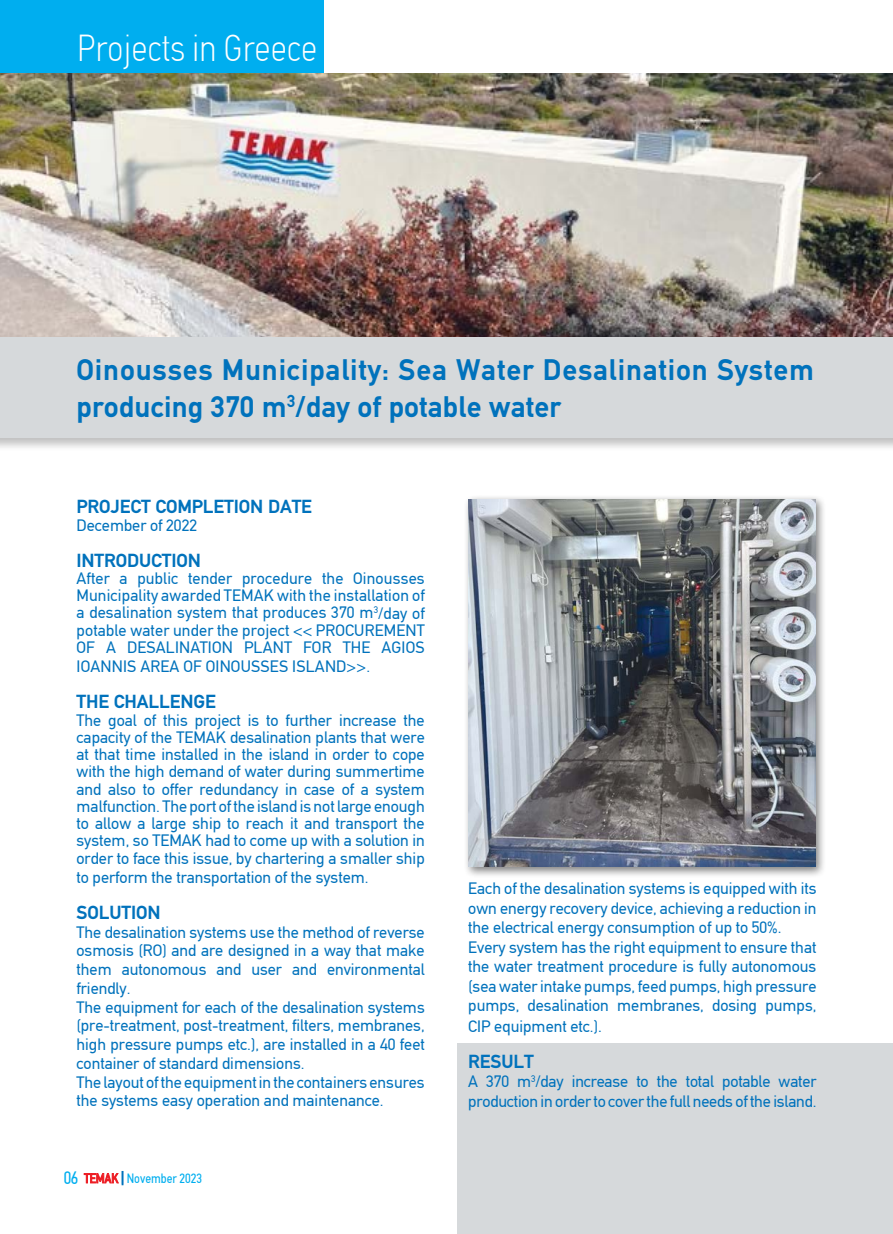
<style>
.page{position:relative;width:893px;height:1234px;background:#fff}
.page>*{position:absolute;margin:0;border:0;box-sizing:border-box;transform-origin:0 0}
.t1{font:100 condensed 37.5px "PF Din Text";color:#fff}
.t2{font:700 30px/37.5px "PF Din Text";letter-spacing:.025em;color:#0072bc}
.t3{font:700 19.05px "PF Din Text";letter-spacing:-.005em;color:#0072bc}
.t4{font:16.5px/17.2px "PF Din Text";color:#0072bc}
.t5{font:13.5px "PF Din Text Condensed";color:#00aeef}
.s1{font-size:18px}
.s2{color:#ed1d24}
.s3{color:#0072bc}
</style>
<div class="page">
<svg style="left:84px;top:1171px;width:39px;height:13px"></svg>
<div style="left:0;top:0;width:324px;height:73px;background:#00aeef"></div>
<div style="left:0;top:146px;width:893px;height:306px;background:#000;opacity:.25"></div>
<div style="left:0;top:148px;width:893px;height:289px;background:#d6d9db"></div>
<div style="left:457px;top:1043px;width:436px;height:190px;background:#d6d9db"></div>
<img style="left:0;top:73px;width:893px;height:264px">
<div style="left:463px;top:494px;width:364px;height:384px;background:#000;opacity:.5"></div>
<img style="left:469px;top:499px;width:347px;height:367px">
<h1 class="t1" style="left:77px;top:27px;width:241px">Projects in Greece</h1>
<h2 class="t2" style="left:77px;top:351px;width:739px">Oinousses Municipality: Sea Water Desalination System producing 370 m<sup>3</sup>/day of potable water</h2>
<p class="t3" style="left:77px;top:495px;width:237px">PROJECT COMPLETION DATE</p>
<p class="t4" style="left:77px;top:516px;width:122px">December of 2022</p>
<p class="t3" style="left:77px;top:549px;width:126px">INTRODUCTION</p>
<p class="t4" style="left:77px;top:569px;width:350px;text-align:justify">After a public tender procedure the Oinousses Municipality awarded TEMAK with the installation of a desalination system that produces 370 m<sup>3</sup>/day of potable water under the project &lt;&lt; PROCUREMENT OF A DESALINATION PLANT FOR THE AGIOS</p>
<p class="t4" style="left:77px;top:658px;width:295px">IOANNIS AREA OF OINOUSSES ISLAND&gt;&gt;.</p>
<p class="t3" style="left:77px;top:690px;width:141px">THE CHALLENGE</p>
<p class="t4" style="left:77px;top:711px;width:350px;text-align:justify">The goal of this project is to further increase the capacity of the TEMAK desalination plants that were at that time installed in the island in order to cope with the high demand of water during summertime and also to offer redundancy in case of a system malfunction. The port of the island is not large enough to allow a large ship to reach it and transport the system, so TEMAK had to come up with a solution in order to face this issue, by chartering a smaller ship</p>
<p class="t4" style="left:77px;top:868px;width:294px">to perform the transportation of the system.</p>
<p class="t3" style="left:77px;top:901px;width:86px">SOLUTION</p>
<p class="t4" style="left:77px;top:922px;width:350px;line-height:18.8px">The desalination systems use the method of reverse osmosis (RO) and are designed in a way that make them autonomous and user and environmental friendly.<br>The equipment for each of the desalination systems (pre-treatment, post-treatment, filters, membranes, high pressure pumps etc.), are installed in a 40 feet container of standard dimensions.<br>The layout of the equipment in the containers ensures the systems easy operation and maintenance.</p>
<p class="t5" style="left:64px;top:1170px;width:140px"><span class="s1">06</span> <span class="s2">TEMAK</span> <span class="s3">|</span> November 2023</p>
<p class="t4" style="left:468px;top:878px;width:350px;line-height:19.6px">Each of the desalination systems is equipped with its own energy recovery device, achieving a reduction in the electrical energy consumption of up to 50%.<br>Every system has the right equipment to ensure that the water treatment procedure is fully autonomous (sea water intake pumps, feed pumps, high pressure pumps, desalination membranes, dosing pumps, CIP equipment etc.).</p>
<p class="t3" style="left:468px;top:1049px;width:67px">RESULT</p>
<p class="t4" style="left:468px;top:1071px;width:350px;line-height:19.8px">A 370 m<sup>3</sup>/day increase to the total potable water production in order to cover the full needs of the island.</p>
</div>
